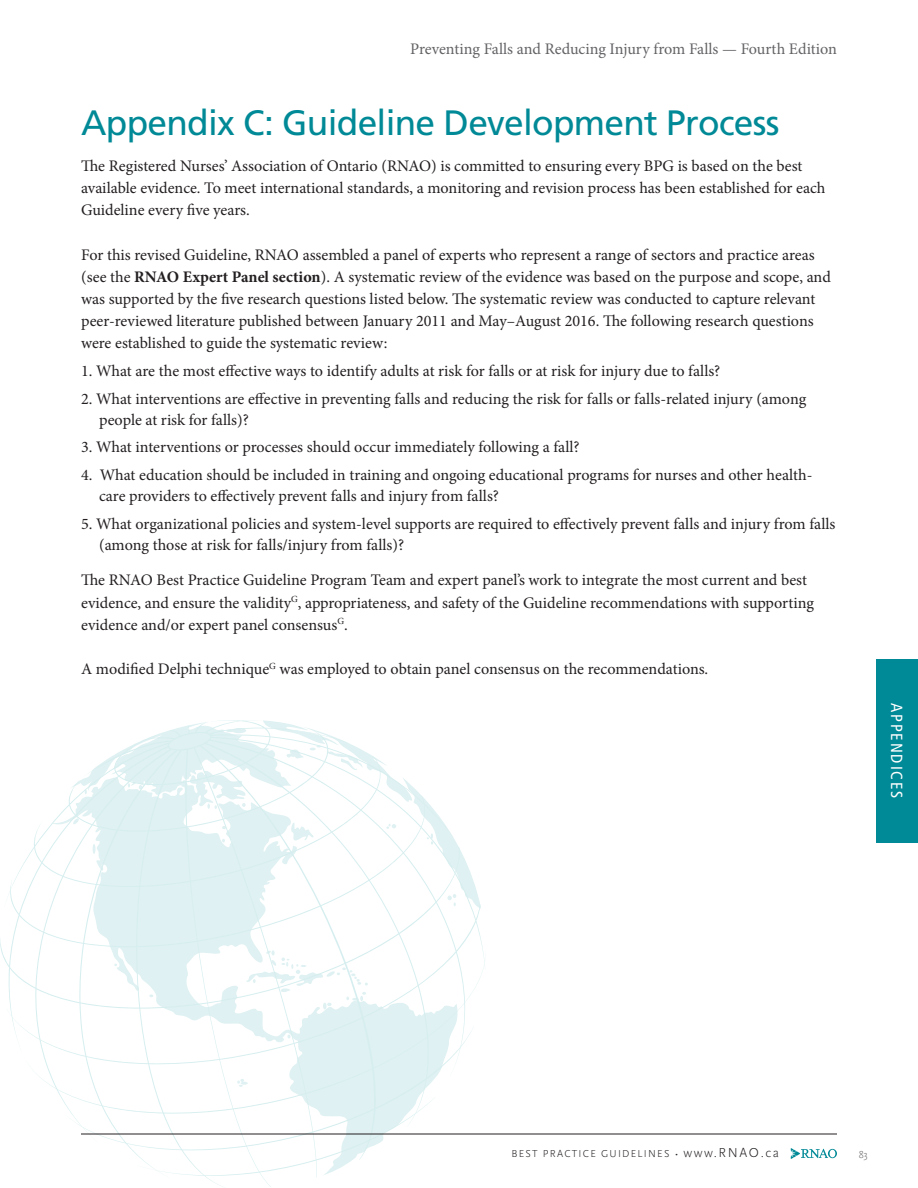
<style>
.page{position:relative;width:918px;height:1188px;background:#fff}
.page>*{position:absolute;margin:0;border:0;box-sizing:border-box;transform-origin:0 0}
.MAIN__Header{font:35.25px "Frutiger";letter-spacing:-.02em;color:#008996}
.MAIN___tabs{font:16.2px/22.2px "Minion Pro";color:#231f20}
.MAIN___tabs_space_af{font:16.2px/21px "Minion Pro";letter-spacing:-.005em;color:#231f20}
.t1{font:16.2px "Minion Pro";color:#636366}
.t2{font:condensed 16.2px "Frutiger";letter-spacing:.12em;color:#fff}
.t3{font:300 10.5px "Scala Sans OT";letter-spacing:.12em;color:#231f20}
.t4{font:300 10.5px "Scala Sans OT";color:#636366}
.s1{font-weight:700}
.s2{font-size:13.5px}
</style>
<div class="page">
<svg style="left:791px;top:1148px;width:46px;height:11px"></svg>
<div style="left:876px;top:659px;width:42px;height:183px;background:#008996"></div>
<svg style="left:0;top:720px;width:486px;height:467px"></svg>
<hr style="left:81px;top:1134px;width:756px;height:1px;background:#231f20">
<p class="t1" style="left:410px;top:38px;width:428px">Preventing Falls and Reducing Injury from Falls — Fourth Edition</p>
<p class="MAIN__Header" style="left:81px;top:102px;width:700px">Appendix C: Guideline Development Process</p>
<p class="MAIN___tabs" style="left:81px;top:155px;width:746px">The Registered Nurses’ Association of Ontario (RNAO) is committed to ensuring every BPG is based on the best available evidence. To meet international standards, a monitoring and revision process has been established for each<br>Guideline every five years.</p>
<p class="MAIN___tabs" style="left:81px;top:243px;width:751px">For this revised Guideline, RNAO assembled a panel of experts who represent a range of sectors and practice areas (see the <span class="s1">RNAO Expert Panel section</span>). A systematic review of the evidence was based on the purpose and scope, and was supported by the five research questions listed below. The systematic review was conducted to capture relevant peer-reviewed literature published between January 2011 and May–August 2016. The following research questions were established to guide the systematic review:</p>
<p class="MAIN___tabs" style="left:81px;top:360px;width:641px">1. What are the most effective ways to identify adults at risk for falls or at risk for injury due to falls?</p>
<p class="MAIN___tabs" style="left:99px;top:388px;width:709px;line-height:21px;text-indent:-18px">2. What interventions are effective in preventing falls and reducing the risk for falls or falls-related injury (among people at risk for falls)?</p>
<p class="MAIN___tabs" style="left:81px;top:436px;width:500px">3. What interventions or processes should occur immediately following a fall?</p>
<p class="MAIN___tabs" style="left:99px;top:464px;width:715px;line-height:21px;text-indent:-18px">4. What education should be included in training and ongoing educational programs for nurses and other health&shy;care providers to effectively prevent falls and injury from falls?</p>
<p class="MAIN___tabs_space_af" style="left:99px;top:513px;width:738px;text-indent:-18px">5. What organizational policies and system-level supports are required to effectively prevent falls and injury from falls (among those at risk for falls/injury from falls)?</p>
<p class="MAIN___tabs" style="left:81px;top:569px;width:734px">The RNAO Best Practice Guideline Program Team and expert panel’s work to integrate the most current and best evidence, and ensure the validity<sup>G</sup>, appropriateness, and safety of the Guideline recommendations with supporting evidence and/or expert panel consensus<sup>G</sup>.</p>
<p class="MAIN___tabs" style="left:81px;top:658px;width:629px">A modified Delphi technique<sup>G</sup> was employed to obtain panel consensus on the recommendations.</p>
<p class="t2" style="left:906px;top:703px;width:97px;rotate:90deg">APPENDICES</p>
<p class="t3" style="left:511px;top:1148px;width:269px">BEST PRACTICE GUIDELINES • <span class="s2">www.RNAO.ca</span></p>
<p class="t4" style="left:859px;top:1148px;width:11px">83</p>
</div>
